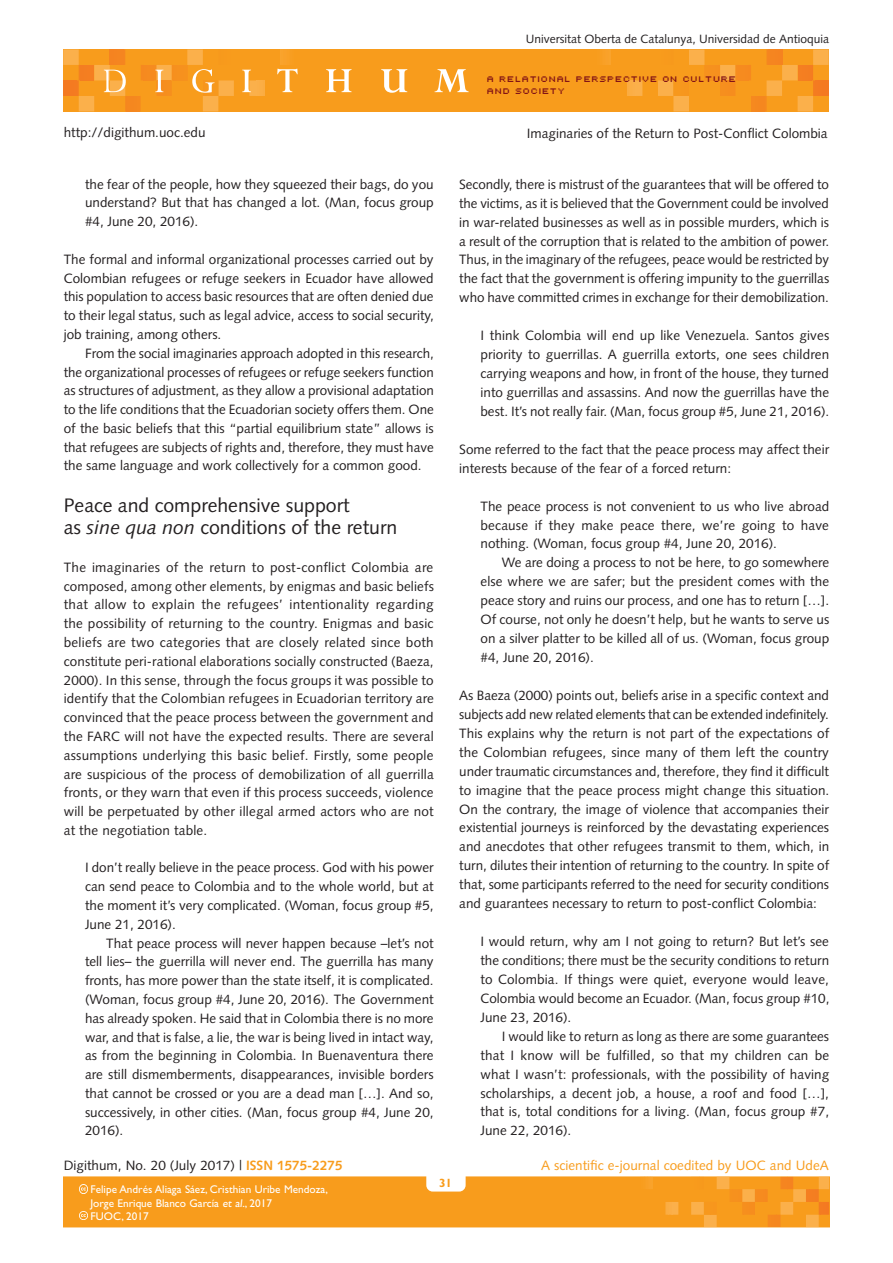
<style>
.page{position:relative;width:893px;height:1263px;background:#fff}
.page>*{position:absolute;margin:0;border:0;box-sizing:border-box;transform-origin:0 0}
._03_Subtitol_2{font:19.5px/22.5px "Syntax LT";color:#231f20}
._02_PRIMER_PARAGRAF{font:13.5px/18.8px "Syntax LT";color:#231f20;text-align:justify}
._02_textcitat{font:13.5px/18.9px "Syntax LT";color:#231f20;text-align:justify}
._02_PARAGRAF_GENERAL{font:13.5px/18.8px "Syntax LT";color:#231f20;text-align:justify}
.t1{font:13.5px "Syntax LT";color:#f89c1c}
.t2{font:12px "Syntax LT";color:#231f20}
.t3{font:700 12px "Gill Sans";color:#f89c1c}
.t4{font:11.25px/13.5px "Gill Sans";color:#fff}
.t5{font:9px/12px "Uni 0554";color:#821316}
.s1{font-style:italic}
.s2{font-weight:700;color:#f89c1c}
</style>
<div class="page">
<div style="left:63px;top:49px;width:766px;height:62px;background:#f89c1c"></div>
<hr style="left:265px;top:49px;width:1px;height:62px;background:#faab40">
<hr style="left:278px;top:49px;width:2px;height:62px;background:#f9a430">
<hr style="left:625px;top:49px;width:2px;height:62px;background:#faab40">
<hr style="left:612px;top:49px;width:1px;height:62px;background:#f9a430">
<svg style="left:605px;top:49px;width:6px;height:16px"></svg>
<svg style="left:627px;top:49px;width:202px;height:62px"></svg>
<hr style="left:815px;top:80px;width:4px;height:16px;background:#f47b21">
<hr style="left:819px;top:80px;width:3px;height:16px;background:#f47a21">
<hr style="left:822px;top:80px;width:3px;height:16px;background:#f47921">
<hr style="left:825px;top:80px;width:4px;height:16px;background:#f47921">
<svg style="left:63px;top:49px;width:202px;height:62px"></svg>
<svg style="left:277px;top:49px;width:21px;height:43px"></svg>
<svg style="left:326px;top:69px;width:26px;height:23px"></svg>
<svg style="left:381px;top:69px;width:26px;height:24px"></svg>
<svg style="left:434px;top:69px;width:35px;height:23px"></svg>
<hr style="left:829px;top:1177px;width:1px;height:50px;background:#f47921">
<svg style="left:64px;top:1177px;width:765px;height:50px;background:#f89d21"></svg>
<p class="t2" style="left:526px;top:32px;width:305px">Universitat Oberta de Catalunya, Universidad de Antioquia</p>
<p class="t5" style="left:488px;top:72px;width:251px">A RELATIONAL PERSPECTIVE ON CULTURE<br>AND SOCIETY</p>
<p class="_02_PRIMER_PARAGRAF" style="left:64px;top:123px;width:143px">http://digithum.uoc.edu</p>
<p class="_02_PRIMER_PARAGRAF" style="left:527px;top:124px;width:302px">Imaginaries of the Return to Post-Conflict Colombia</p>
<p class="_02_textcitat" style="left:85px;top:175px;width:350px">the fear of the people, how they squeezed their bags, do you understand? But that has changed a lot. (Man, focus group #4, June 20, 2016).</p>
<p class="_02_PRIMER_PARAGRAF" style="left:64px;top:250px;width:371px">The formal and informal organizational processes carried out by Colombian refugees or refuge seekers in Ecuador have allowed this population to access basic resources that are often denied due to their legal status, such as legal advice, access to social security, job training, among others.</p>
<p class="_02_PARAGRAF_GENERAL" style="left:64px;top:344px;width:372px;text-indent:21px">From the social imaginaries approach adopted in this research, the organizational processes of refugees or refuge seekers function as structures of adjustment, as they allow a provisional adaptation to the life conditions that the Ecuadorian society offers them. One of the basic beliefs that this “partial equilibrium state” allows is that refugees are subjects of rights and, therefore, they must have the same language and work collectively for a common good.</p>
<p class="_03_Subtitol_2" style="left:64px;top:494px;width:335px">Peace and comprehensive support<br>as <span class="s1">sine qua non</span> conditions of the return</p>
<p class="_02_PRIMER_PARAGRAF" style="left:64px;top:558px;width:372px">The imaginaries of the return to post-conflict Colombia are composed, among other elements, by enigmas and basic beliefs that allow to explain the refugees’ intentionality regarding the possibility of returning to the country. Enigmas and basic beliefs are two categories that are closely related since both constitute peri-rational elaborations socially constructed (Baeza, 2000). In this sense, through the focus groups it was possible to identify that the Colombian refugees in Ecuadorian territory are convinced that the peace process between the government and the FARC will not have the expected results. There are several assumptions underlying this basic belief. Firstly, some people are suspicious of the process of demobilization of all guerrilla fronts, or they warn that even if this process succeeds, violence will be perpetuated by other illegal armed actors who are not at the negotiation table.</p>
<p class="_02_textcitat" style="left:85px;top:858px;width:350px">I don’t really believe in the peace process. God with his power can send peace to Colombia and to the whole world, but at the moment it’s very complicated. (Woman, focus group #5, June 21, 2016).</p>
<p class="_02_textcitat" style="left:85px;top:933px;width:350px;text-indent:21px">That peace process will never happen because –let’s not tell lies– the guerrilla will never end. The guerrilla has many fronts, has more power than the state itself, it is complicated. (Woman, focus group #4, June 20, 2016). The Government has already spoken. He said that in Colombia there is no more war, and that is false, a lie, the war is being lived in intact way, as from the beginning in Colombia. In Buenaventura there are still dismemberments, disappearances, invisible borders that cannot be crossed or you are a dead man […]. And so, successively, in other cities. (Man, focus group #4, June 20, 2016).</p>
<p class="_02_PRIMER_PARAGRAF" style="left:459px;top:175px;width:372px">Secondly, there is mistrust of the guarantees that will be offered to the victims, as it is believed that the Government could be involved in war-related businesses as well as in possible murders, which is a result of the corruption that is related to the ambition of power.<br>Thus, in the imaginary of the refugees, peace would be restricted by the fact that the government is offering impunity to the guerrillas who have committed crimes in exchange for their demobilization.</p>
<p class="_02_textcitat" style="left:480px;top:326px;width:350px">I think Colombia will end up like Venezuela. Santos gives priority to guerrillas. A guerrilla extorts, one sees children carrying weapons and how, in front of the house, they turned into guerrillas and assassins. And now the guerrillas have the best. It’s not really fair. (Man, focus group #5, June 21, 2016).</p>
<p class="_02_PRIMER_PARAGRAF" style="left:459px;top:440px;width:371px">Some referred to the fact that the peace process may affect their interests because of the fear of a forced return:</p>
<p class="_02_textcitat" style="left:480px;top:496px;width:350px">The peace process is not convenient to us who live abroad because if they make peace there, we’re going to have nothing. (Woman, focus group #4, June 20, 2016).</p>
<p class="_02_textcitat" style="left:480px;top:553px;width:350px;text-indent:21px">We are doing a process to not be here, to go somewhere else where we are safer; but the president comes with the peace story and ruins our process, and one has to return […].<br>Of course, not only he doesn’t help, but he wants to serve us on a silver platter to be killed all of us. (Woman, focus group #4, June 20, 2016).</p>
<p class="_02_PRIMER_PARAGRAF" style="left:459px;top:686px;width:372px">As Baeza (2000) points out, beliefs arise in a specific context and subjects add new related elements that can be extended indefinitely.<br>This explains why the return is not part of the expectations of the Colombian refugees, since many of them left the country under traumatic circumstances and, therefore, they find it difficult to imagine that the peace process might change this situation.<br>On the contrary, the image of violence that accompanies their existential journeys is reinforced by the devastating experiences and anecdotes that other refugees transmit to them, which, in turn, dilutes their intention of returning to the country. In spite of that, some participants referred to the need for security conditions and guarantees necessary to return to post-conflict Colombia:</p>
<p class="_02_textcitat" style="left:480px;top:932px;width:350px">I would return, why am I not going to return? But let’s see the conditions; there must be the security conditions to return to Colombia. If things were quiet, everyone would leave, Colombia would become an Ecuador. (Man, focus group #10, June 23, 2016).</p>
<p class="_02_textcitat" style="left:480px;top:1027px;width:350px;text-indent:21px">I would like to return as long as there are some guarantees that I know will be fulfilled, so that my children can be what I wasn’t: professionals, with the possibility of having scholarships, a decent job, a house, a roof and food […], that is, total conditions for a living. (Man, focus group #7, June 22, 2016).</p>
<p class="_02_PRIMER_PARAGRAF" style="left:64px;top:1156px;width:280px">Digithum, No. 20 (July 2017) | <span class="s2">ISSN 1575-2275</span></p>
<p class="t1" style="left:541px;top:1157px;width:289px">A scientific e-journal coedited by UOC and UdeA</p>
<p class="t3" style="left:439px;top:1176px;width:15px">31</p>
<p class="t4" style="left:91px;top:1183px;width:239px">Felipe Andrés Aliaga Sáez, Cristhian Uribe Mendoza,<br>Jorge Enrique Blanco García et al., 2017<br>FUOC, 2017</p>
</div>
